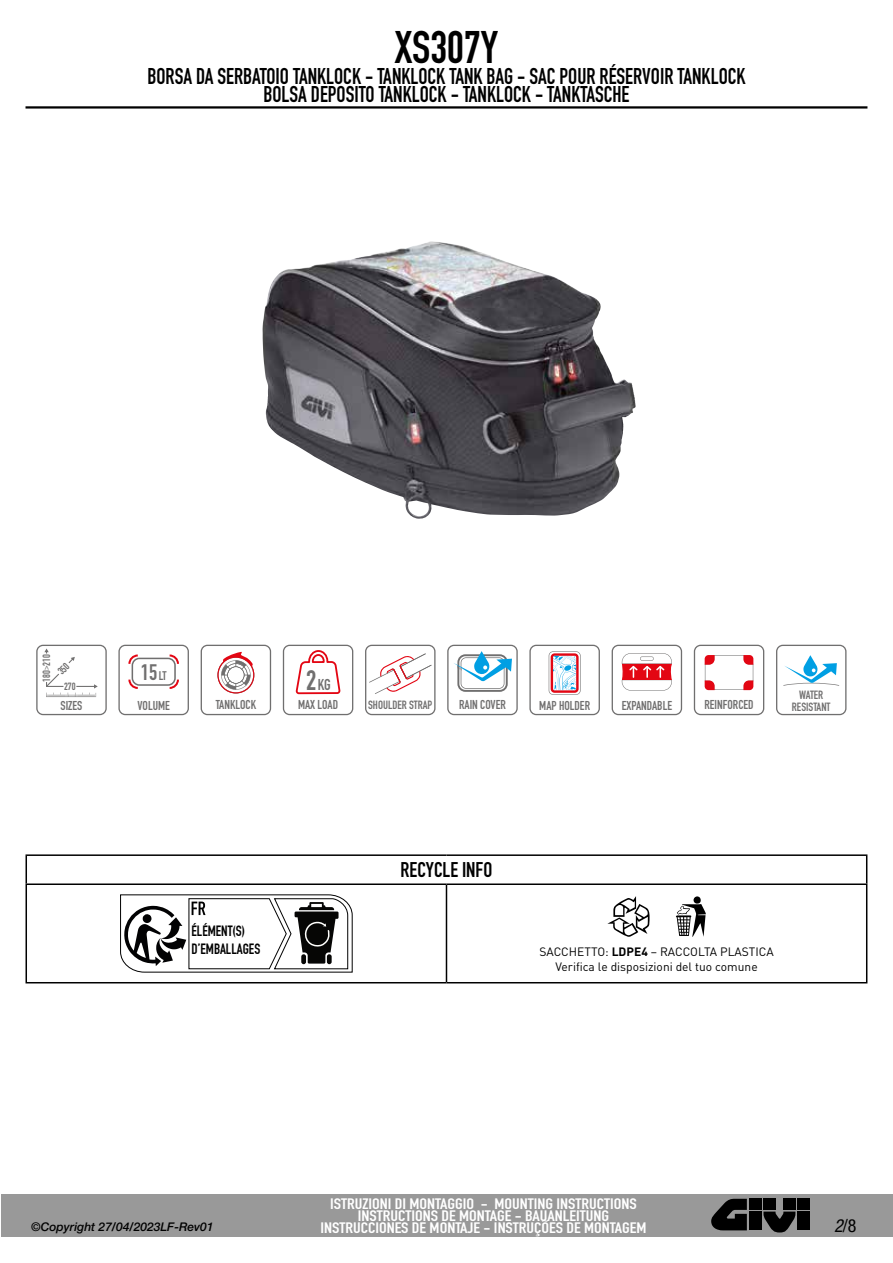
<style>
.page{position:relative;width:893px;height:1263px;background:#fff}
.page>*{position:absolute;margin:0;border:0;box-sizing:border-box;transform-origin:0 0}
.t1{font:45px "DIN Engschrift Std";color:#000}
.t2{font:22.5px/18px "DIN Engschrift Std";color:#000;text-align:center;scale:.95 1}
.t3{font:22.05px "DIN Engschrift Std";color:#706f6f}
.t4{font:21px "DIN Engschrift Std";color:#000}
.t5{font:condensed 18px "Helvetica Neue LT Std";color:#000}
.t6{font:15.45px "DIN Engschrift Std";color:#706f6f}
.t7{font:15px/12px "DIN Engschrift Std";color:#fff;text-align:center;scale:1.2 1}
.t8{font:14.55px/17.5px "DIN Engschrift";color:#000}
.t9{font:12.75px "DIN Engschrift Std";color:#706f6f}
.t10{font:12px/14.4px "DIN Pro";color:#000;text-align:center}
.t11{font:italic 500 12px "Helvetica Neue LT Std";color:#000}
.t12{font:11.85px/12.5px "DIN Engschrift Std";color:#706f6f;text-align:center}
.t13{font:10.35px "DIN Engschrift Std";color:#706f6f}
.s1{font-size:7.8px}
.s2{font-size:12.45px}
.s3{font-size:27.75px}
.s4{font-weight:700}
.s5{font-style:italic}
</style>
<div class="page">
<img style="left:262px;top:242px;width:360px;height:277px">
<div style="left:1px;top:1194px;width:891px;height:43px;background:#999"></div>
<hr style="left:26px;top:106px;width:841px;height:3px;background:#000">
<svg style="left:711px;top:1199px;width:36px;height:31px"></svg>
<div style="left:749px;top:1199px;width:12px;height:11px;background:#000"></div>
<div style="left:749px;top:1211px;width:12px;height:19px;background:#000"></div>
<div style="left:798px;top:1199px;width:12px;height:11px;background:#000"></div>
<div style="left:798px;top:1211px;width:12px;height:19px;background:#000"></div>
<div style="left:763px;top:1199px;width:13px;height:11px;background:#000"></div>
<div style="left:783px;top:1199px;width:12px;height:11px;background:#000"></div>
<svg style="left:763px;top:1211px;width:32px;height:21px"></svg>
<svg style="left:118px;top:645px;width:71px;height:70px"></svg>
<svg style="left:201px;top:645px;width:70px;height:70px"></svg>
<svg style="left:283px;top:645px;width:70px;height:70px"></svg>
<svg style="left:365px;top:645px;width:70px;height:70px"></svg>
<svg style="left:447px;top:645px;width:71px;height:70px"></svg>
<svg style="left:529px;top:645px;width:71px;height:70px"></svg>
<svg style="left:612px;top:645px;width:70px;height:70px"></svg>
<svg style="left:640px;top:656px;width:14px;height:5px"></svg>
<svg style="left:694px;top:645px;width:70px;height:70px"></svg>
<svg style="left:776px;top:645px;width:70px;height:70px"></svg>
<hr style="left:26px;top:854px;width:420px;height:2px;background:#000">
<svg style="left:26px;top:856px;width:1px;height:27px"></svg>
<hr style="left:446px;top:854px;width:421px;height:2px;background:#000">
<svg style="left:866px;top:856px;width:1px;height:27px"></svg>
<hr style="left:26px;top:883px;width:420px;height:2px;background:#000">
<hr style="left:26px;top:885px;width:1px;height:97px;background:#000">
<hr style="left:446px;top:883px;width:421px;height:2px;background:#000">
<hr style="left:446px;top:885px;width:1px;height:97px;background:#000">
<hr style="left:866px;top:885px;width:1px;height:97px;background:#000">
<hr style="left:26px;top:982px;width:420px;height:1px;background:#000">
<hr style="left:446px;top:982px;width:421px;height:1px;background:#000">
<svg style="left:120px;top:894px;width:233px;height:79px"></svg>
<svg style="left:607px;top:896px;width:99px;height:41px"></svg>
<svg style="left:36px;top:645px;width:71px;height:70px"></svg>
<h1 class="t1" style="left:395px;top:21px;width:105px">XS307Y</h1>
<h2 class="t2" style="left:147px;top:67px;width:631px">BORSA DA SERBATOIO TANKLOCK - TANKLOCK TANK BAG - SAC POUR RÉSERVOIR TANKLOCK<br>BOLSA DEPOSITO TANKLOCK - TANKLOCK - TANKTASCHE</h2>
<p class="t13" style="left:41px;top:682px;width:29px;rotate:-90deg">180<span class="s1">&gt;</span>210</p>
<h3 class="t3" style="left:141px;top:659px;width:27px">15 <span class="s2">LT</span></h3>
<p class="t13" style="left:64px;top:680px;width:13px">270</p>
<p class="t9" style="left:61px;top:697px;width:23px">SIZES</p>
<p class="t9" style="left:137px;top:698px;width:34px">VOLUME</p>
<p class="t6" style="left:306px;top:675px;width:26px"><span class="s3">2</span> KG</p>
<p class="t9" style="left:216px;top:697px;width:42px">TANKLOCK</p>
<p class="t9" style="left:298px;top:697px;width:42px">MAX LOAD</p>
<p class="t12" style="left:368px;top:699px;width:66px">SHOULDER STRAP</p>
<p class="t9" style="left:459px;top:697px;width:48px">RAIN COVER</p>
<p class="t9" style="left:539px;top:697px;width:52px">MAP HOLDER</p>
<p class="t9" style="left:622px;top:697px;width:52px">EXPANDABLE</p>
<p class="t9" style="left:704px;top:697px;width:51px">REINFORCED</p>
<p class="t12" style="left:792px;top:688px;width:40px">WATER<br>RESISTANT</p>
<p class="t8" style="left:192px;top:922px;width:70px">ÉLÉMENT(S)<br>D’EMBALLAGES</p>
<h3 class="t4" style="left:401px;top:857px;width:93px">RECYCLE INFO</h3>
<p class="t10" style="left:539px;top:943px;width:236px">SACCHETTO: <span class="s4">LDPE4</span> – RACCOLTA PLASTICA<br>Verifica le disposizioni del tuo comune</p>
<p class="t11" style="left:31px;top:1220px;width:184px">©Copyright 27/04/2023LF-Rev01</p>
<p class="t7" style="left:320px;top:1197px;width:273px">ISTRUZIONI DI MONTAGGIO - MOUNTING INSTRUCTIONS<br>INSTRUCTIONS DE MONTAGE - BAUANLEITUNG<br>INSTRUCCIONES DE MONTAJE - INSTRUÇÕES DE MONTAGEM</p>
<p class="t5" style="left:834px;top:1215px;width:24px"><span class="s5">2</span>/8</p>
</div>
